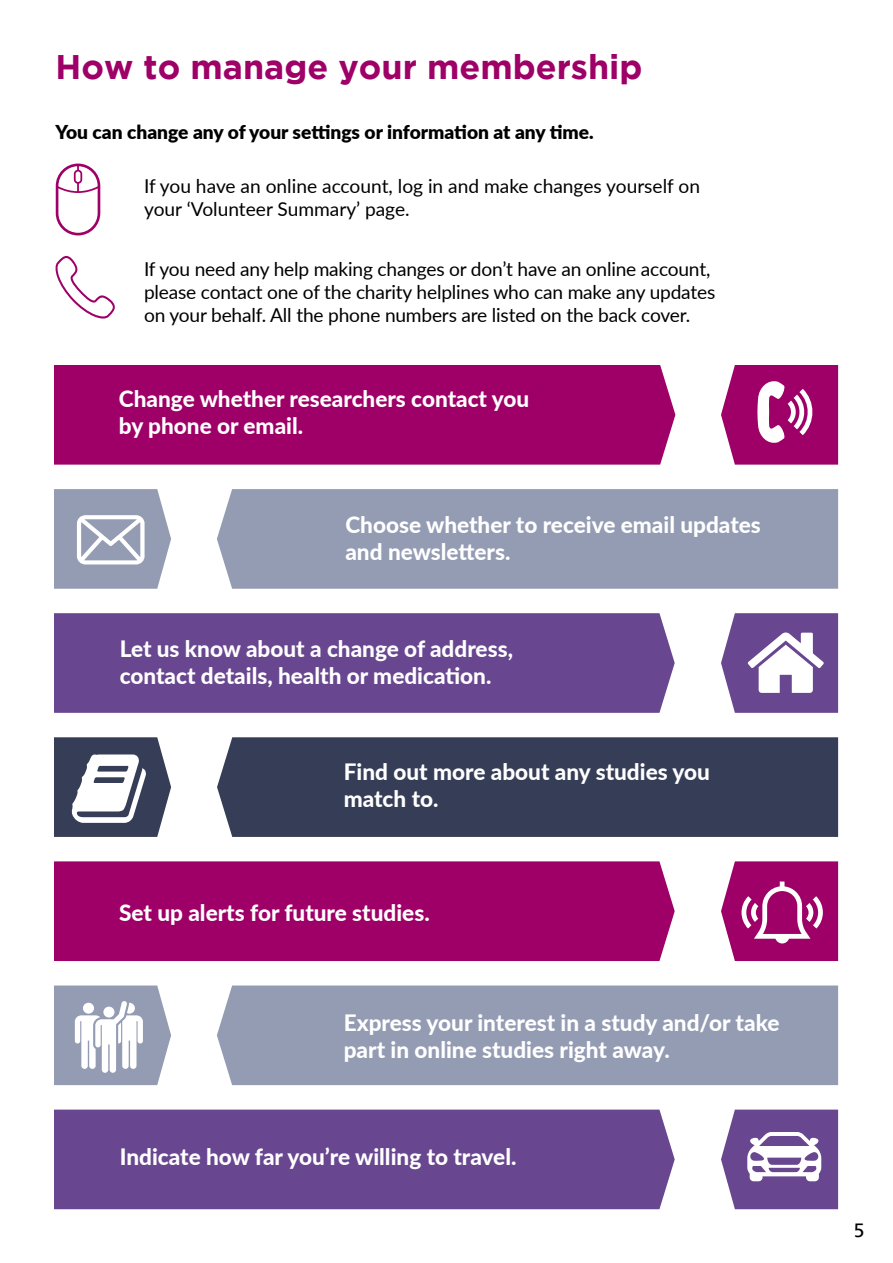
<style>
.page{position:relative;width:893px;height:1263px;background:#fff}
.page>*{position:absolute;margin:0;border:0;box-sizing:border-box;transform-origin:0 0}
.t1{font:700 34.05px "Gotham";color:#9e0068}
.t2{font:800 22.5px/27px "Lato";color:#fff}
.t3{font:19.2px/23px "Lato";letter-spacing:-.01em;color:#000}
.t4{font:900 19.2px "Lato";color:#000}
.t5{font:19.2px "Frutiger LT";color:#000}
</style>
<div class="page">
<svg style="left:56px;top:256px;width:59px;height:63px"></svg>
<svg style="left:56px;top:164px;width:44px;height:71px"></svg>
<div style="left:54px;top:365px;width:621px;height:100px;background:#9e0068"></div>
<div style="left:217px;top:489px;width:621px;height:100px;background:#949cb3"></div>
<div style="left:54px;top:613px;width:621px;height:100px;background:#694790"></div>
<div style="left:217px;top:737px;width:621px;height:100px;background:#363d57"></div>
<div style="left:54px;top:861px;width:621px;height:100px;background:#9e0068"></div>
<div style="left:217px;top:985px;width:621px;height:100px;background:#949cb3"></div>
<div style="left:54px;top:1109px;width:621px;height:100px;background:#694790"></div>
<svg style="left:721px;top:365px;width:117px;height:100px"></svg>
<svg style="left:54px;top:489px;width:117px;height:100px"></svg>
<svg style="left:721px;top:1109px;width:117px;height:100px"></svg>
<svg style="left:54px;top:737px;width:117px;height:100px"></svg>
<svg style="left:54px;top:985px;width:117px;height:100px"></svg>
<div style="left:103px;top:1007px;width:11px;height:10px;background:#fff;border-radius:50%"></div>
<svg style="left:721px;top:613px;width:117px;height:100px"></svg>
<svg style="left:721px;top:861px;width:117px;height:100px;background:#af2d82"></svg>
<h1 class="t1" style="left:56px;top:47px;width:588px">How to manage your membership</h1>
<p class="t4" style="left:56px;top:117px;width:540px">You can change any of your settings or information at any time.</p>
<p class="t3" style="left:144px;top:174px;width:557px">If you have an online account, log in and make changes yourself on your ‘Volunteer Summary’ page.</p>
<p class="t3" style="left:144px;top:256px;width:573px">If you need any help making changes or don’t have an online account, please contact one of the charity helplines who can make any updates on your behalf. All the phone numbers are listed on the back cover.</p>
<p class="t2" style="left:119px;top:385px;width:412px">Change whether researchers contact you by phone or email.</p>
<p class="t2" style="left:345px;top:510px;width:417px">Choose whether to receive email updates and newsletters.</p>
<p class="t2" style="left:120px;top:634px;width:395px">Let us know about a change of address, contact details, health or medication.</p>
<p class="t2" style="left:344px;top:757px;width:368px">Find out more about any studies you match to.</p>
<p class="t2" style="left:119px;top:898px;width:312px">Set up alerts for future studies.</p>
<p class="t2" style="left:344px;top:1008px;width:437px">Express your interest in a study and/or take part in online studies right away.</p>
<p class="t2" style="left:120px;top:1142px;width:398px">Indicate how far you’re willing to travel.</p>
<p class="t5" style="left:854px;top:1219px;width:12px">5</p>
</div>
